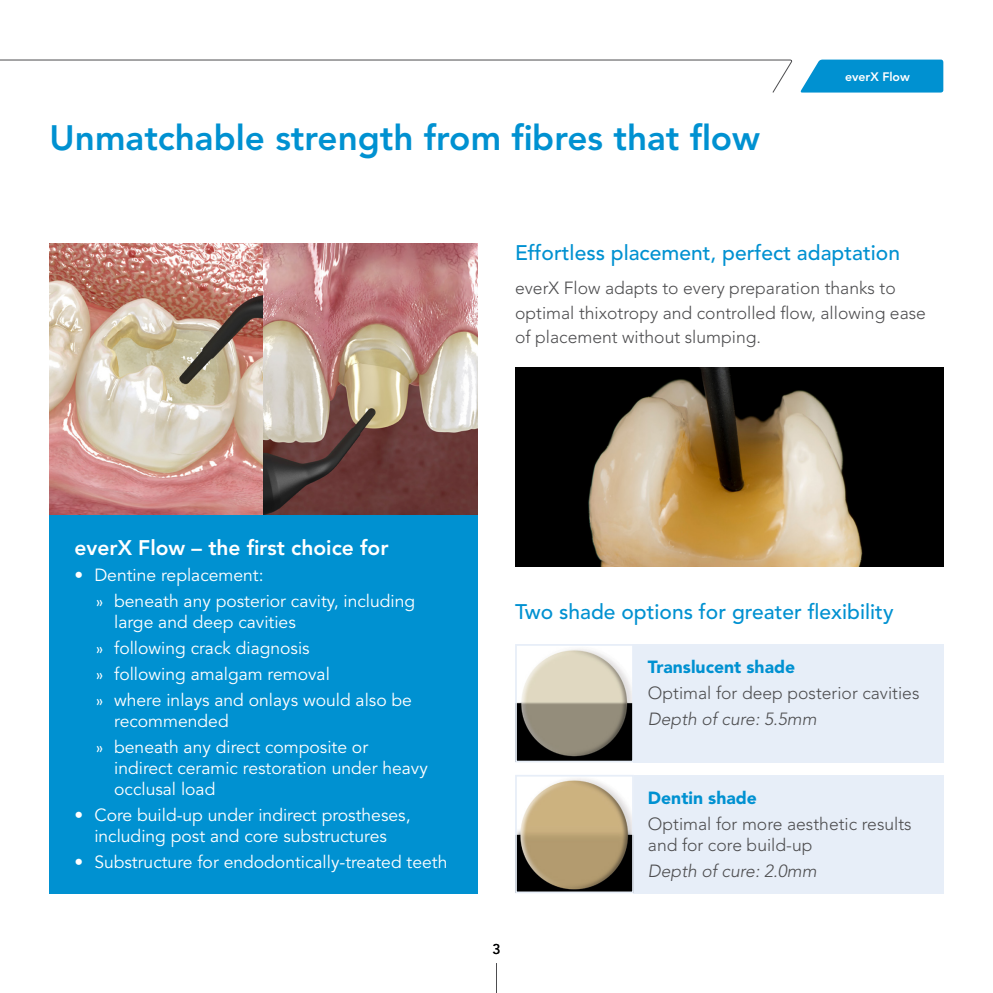
<style>
.page{position:relative;width:993px;height:993px;background:#fff}
.page>*{position:absolute;margin:0;border:0;box-sizing:border-box;transform-origin:0 0}
.t1{font:800 35px "Avenir";color:#0091d1}
.t2{font:500 21px "Avenir";color:#0091d1}
.t3{font:800 21px "Avenir";color:#fff}
.t4{font:17.5px/25.9px "Avenir";color:#fff}
.t5{font:300 17.5px/24.5px "Avenir";color:#4d4d4f}
.t6{font:italic 300 17.5px "Avenir";color:#4d4d4f}
.t7{font:900 17.5px "Avenir";color:#0091d1}
.t8{font:500 14px "Avenir";color:#000}
.t9{font:800 12.25px "Avenir";color:#fff}
.s1{font-family:"Courier"}
</style>
<div class="page">
<svg style="left:800px;top:60px;width:143px;height:32px;background:#1198d4"></svg>
<svg style="left:0;top:59px;width:792px;height:34px"></svg>
<div style="left:50px;top:514px;width:427px;height:378px;background:#0091d1"></div>
<img style="left:50px;top:243px;width:427px;height:271px">
<img style="left:515px;top:367px;width:428px;height:199px">
<div style="left:632px;top:774px;width:311px;height:118px;background:#e7eef8"></div>
<div style="left:632px;top:643px;width:311px;height:119px;background:#e7eef8"></div>
<img style="left:518px;top:649px;width:112px;height:110px">
<div style="left:515px;top:643px;width:118px;height:119px;border:2px solid #e7eef8"></div>
<img style="left:518px;top:778px;width:112px;height:111px">
<div style="left:515px;top:774px;width:118px;height:118px;border:2px solid #e7eef8"></div>
<hr style="left:496px;top:962px;width:1px;height:30px;background:#4d4d4f">
<h1 class="t1" style="left:50px;top:117px;width:711px">Unmatchable strength from fibres that flow</h1>
<p class="t9" style="left:844px;top:69px;width:66px">everX Flow</p>
<p class="t2" style="left:515px;top:240px;width:386px">Effortless placement, perfect adaptation</p>
<p class="t5" style="left:515px;top:276px;width:412px">everX Flow adapts to every preparation thanks to optimal thixotropy and controlled flow, allowing ease of placement without slumping.</p>
<p class="t3" style="left:74px;top:535px;width:315px">everX Flow – the first choice for</p>
<p class="t4" style="left:94px;top:562px;width:322px;text-indent:-20px">• Dentine replacement:<br><span class="s1">»</span> beneath any posterior cavity, including</p>
<p class="t4" style="left:94px;top:609px;width:319px;text-indent:20px">large and deep cavities<br><span class="s1">»</span> following crack diagnosis<br><span class="s1">»</span> following amalgam removal<br><span class="s1">»</span> where inlays and onlays would also be</p>
<p class="t4" style="left:94px;top:708px;width:275px;text-indent:20px">recommended<br><span class="s1">»</span> beneath any direct composite or</p>
<p class="t4" style="left:114px;top:758px;width:315px;line-height:21px">indirect ceramic restoration under heavy occlusal load</p>
<p class="t4" style="left:74px;top:805px;width:337px;line-height:21px;text-align:center">• Core build-up under indirect prostheses, including post and core substructures</p>
<p class="t4" style="left:74px;top:849px;width:374px">• Substructure for endodontically-treated teeth</p>
<p class="t2" style="left:515px;top:599px;width:380px">Two shade options for greater flexibility</p>
<p class="t7" style="left:647px;top:656px;width:149px">Translucent shade</p>
<p class="t5" style="left:647px;top:680px;width:273px">Optimal for deep posterior cavities</p>
<p class="t6" style="left:647px;top:708px;width:170px">Depth of cure: 5.5mm</p>
<p class="t7" style="left:647px;top:786px;width:110px">Dentin shade</p>
<p class="t5" style="left:647px;top:812px;width:265px;line-height:21px">Optimal for more aesthetic results and for core build-up</p>
<p class="t6" style="left:647px;top:860px;width:170px">Depth of cure: 2.0mm</p>
<p class="t8" style="left:492px;top:940px;width:9px">3</p>
</div>
